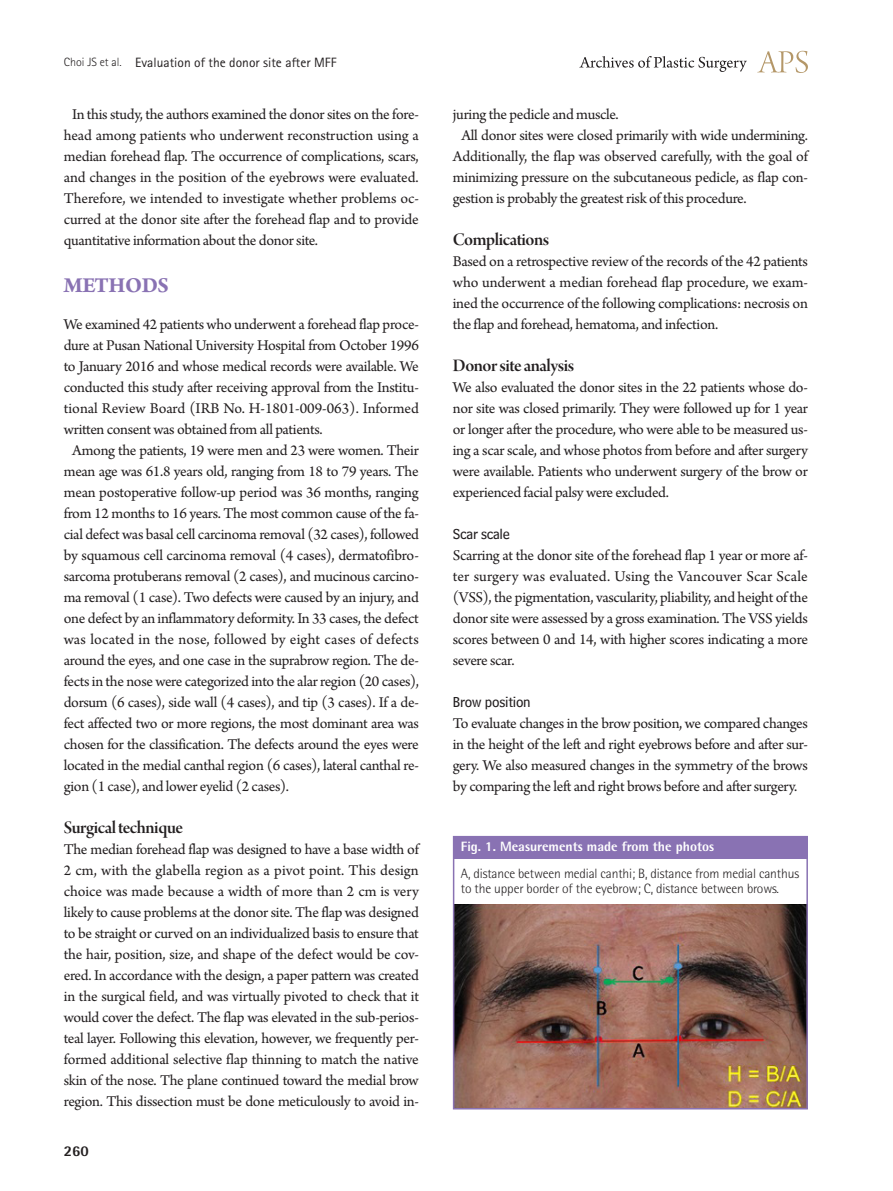
<style>
.page{position:relative;width:893px;height:1191px;background:#fff}
.page>*{position:absolute;margin:0;border:0;box-sizing:border-box;transform-origin:0 0}
.대제목{font:700 22.5px "Arno Pro";letter-spacing:-.02em;color:#8972b3}
.중제목{font:18.75px "Arno Pro Smbd Display";letter-spacing:-.025em;color:#231f20}
.본문_0{font:15.75px/21px "Arno Pro";letter-spacing:-.02em;color:#231f20;text-align:justify}
.본문{font:15.75px/21px "Arno Pro";letter-spacing:-.02em;color:#231f20;text-align:justify}
.소제목{font:15px "Bell Centennial Std Sub Capt";letter-spacing:-.02em;color:#231f20}
.t1{font:800 15px "Rotis Semi Sans Std";color:#231f20}
.그림설명{font:300 13.5px/15px "Rotis Semi Sans Std";letter-spacing:-.01em;color:#231f20}
.하시라_제목{font:13.5px "Rotis Sans Serif Std";color:#231f20}
.표그림제목{font:800 13.5px "Rotis Semi Sans Std";color:#fff}
.s1{font-weight:300;font-size:12px}
</style>
<div class="page">
<svg style="left:757px;top:51px;width:51px;height:22px"></svg>
<svg style="left:579px;top:56px;width:168px;height:16px"></svg>
<img style="left:456px;top:904px;width:349px;height:202px">
<div style="left:453px;top:836px;width:354px;height:22px;background:#8972b3"></div>
<div style="left:453px;top:836px;width:355px;height:273px;border:2px solid #8972b3"></div>
<p class="하시라_제목" style="left:64px;top:54px;width:274px"><span class="s1">Choi JS et al.</span> Evaluation of the donor site after MFF</p>
<p class="본문" style="left:64px;top:105px;width:357px;text-indent:9px">In this study, the authors examined the donor sites on the fore&shy;head among patients who underwent reconstruction using a median forehead flap. The occurrence of complications, scars, and changes in the position of the eyebrows were evaluated.<br>Therefore, we intended to investigate whether problems oc&shy;curred at the donor site after the forehead flap and to provide quantitative information about the donor site.</p>
<p class="대제목" style="left:64px;top:273px;width:107px">METHODS</p>
<p class="본문_0" style="left:64px;top:315px;width:357px">We examined 42 patients who underwent a forehead flap proce&shy;dure at Pusan National University Hospital from October 1996 to January 2016 and whose medical records were available. We conducted this study after receiving approval from the Institu&shy;tional Review Board (IRB No. H-1801-009-063). Informed written consent was obtained from all patients.</p>
<p class="본문" style="left:64px;top:441px;width:357px;text-indent:9px">Among the patients, 19 were men and 23 were women. Their mean age was 61.8 years old, ranging from 18 to 79 years. The mean postoperative follow-up period was 36 months, ranging from 12 months to 16 years. The most common cause of the fa&shy;cial defect was basal cell carcinoma removal (32 cases), followed by squamous cell carcinoma removal (4 cases), dermatofibro&shy;sarcoma protuberans removal (2 cases), and mucinous carcino&shy;ma removal (1 case). Two defects were caused by an injury, and one defect by an inflammatory deformity. In 33 cases, the defect was located in the nose, followed by eight cases of defects around the eyes, and one case in the suprabrow region. The de&shy;fects in the nose were categorized into the alar region (20 cases), dorsum (6 cases), side wall (4 cases), and tip (3 cases). If a de&shy;fect affected two or more regions, the most dominant area was chosen for the classification. The defects around the eyes were located in the medial canthal region (6 cases), lateral canthal re&shy;gion (1 case), and lower eyelid (2 cases).</p>
<p class="중제목" style="left:64px;top:817px;width:121px">Surgical technique</p>
<p class="본문_0" style="left:64px;top:840px;width:357px">The median forehead flap was designed to have a base width of 2 cm, with the glabella region as a pivot point. This design choice was made because a width of more than 2 cm is very likely to cause problems at the donor site. The flap was designed to be straight or curved on an individualized basis to ensure that the hair, position, size, and shape of the defect would be cov&shy;ered. In accordance with the design, a paper pattern was created in the surgical field, and was virtually pivoted to check that it would cover the defect. The flap was elevated in the sub-perios&shy;teal layer. Following this elevation, however, we frequently per&shy;formed additional selective flap thinning to match the native skin of the nose. The plane continued toward the medial brow region. This dissection must be done meticulously to avoid in-</p>
<p class="t1" style="left:64px;top:1141px;width:27px">260</p>
<p class="본문_0" style="left:453px;top:105px;width:167px">juring the pedicle and muscle.</p>
<p class="본문" style="left:453px;top:126px;width:357px;text-indent:9px">All donor sites were closed primarily with wide undermining.<br>Additionally, the flap was observed carefully, with the goal of minimizing pressure on the subcutaneous pedicle, as flap con&shy;gestion is probably the greatest risk of this procedure.</p>
<p class="중제목" style="left:453px;top:229px;width:98px">Complications</p>
<p class="본문_0" style="left:453px;top:252px;width:357px">Based on a retrospective review of the records of the 42 patients who underwent a median forehead flap procedure, we exam&shy;ined the occurrence of the following complications: necrosis on the flap and forehead, hematoma, and infection.</p>
<p class="중제목" style="left:453px;top:355px;width:123px">Donor site analysis</p>
<p class="본문_0" style="left:453px;top:378px;width:357px">We also evaluated the donor sites in the 22 patients whose do&shy;nor site was closed primarily. They were followed up for 1 year or longer after the procedure, who were able to be measured us&shy;ing a scar scale, and whose photos from before and after surgery were available. Patients who underwent surgery of the brow or experienced facial palsy were excluded.</p>
<p class="소제목" style="left:453px;top:525px;width:59px">Scar scale</p>
<p class="본문_0" style="left:453px;top:546px;width:357px">Scarring at the donor site of the forehead flap 1 year or more af&shy;ter surgery was evaluated. Using the Vancouver Scar Scale (VSS), the pigmentation, vascularity, pliability, and height of the donor site were assessed by a gross examination. The VSS yields scores between 0 and 14, with higher scores indicating a more severe scar.</p>
<p class="소제목" style="left:453px;top:693px;width:79px">Brow position</p>
<p class="본문_0" style="left:453px;top:714px;width:357px">To evaluate changes in the brow position, we compared changes in the height of the left and right eyebrows before and after sur&shy;gery. We also measured changes in the symmetry of the brows by comparing the left and right brows before and after surgery.</p>
<p class="표그림제목" style="left:461px;top:837px;width:255px">Fig. 1. Measurements made from the photos</p>
<p class="그림설명" style="left:461px;top:865px;width:340px">A, distance between medial canthi; B, distance from medial canthus to the upper border of the eyebrow; C, distance between brows.</p>
</div>
